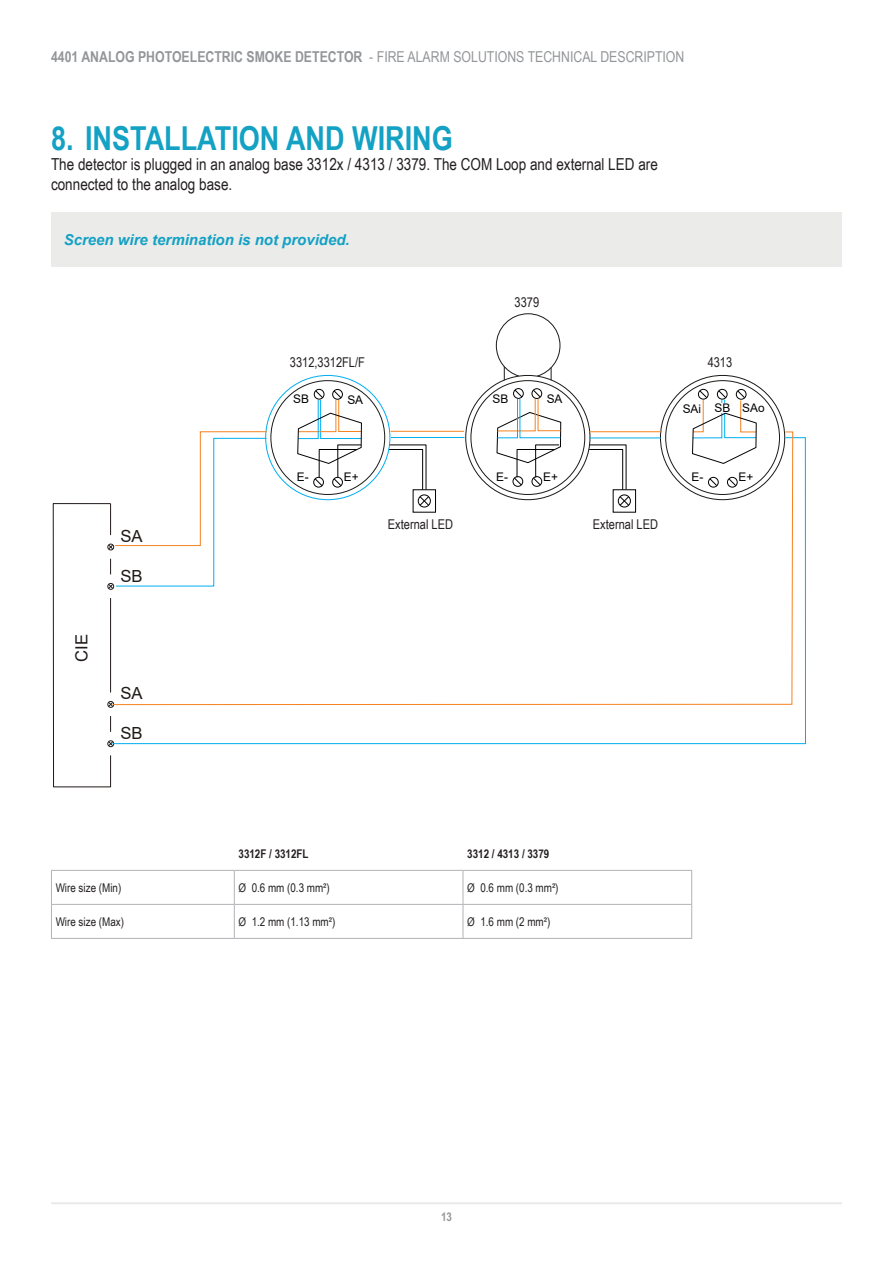
<style>
.page{position:relative;width:893px;height:1263px;background:#fff}
.page>*{position:absolute;margin:0;border:0;box-sizing:border-box;transform-origin:0 0}
.t1{font:700 33px "Arial Narrow";color:#13a1c4}
.t2{font:16.65px "Arial";color:#1f1a17}
.t3{font:16.5px "Arial Narrow";color:#231f20}
.t4{font:15px "Arial Narrow";color:#939598}
.NOTE{font:italic 700 15px "Arial";color:#13a1c4}
.Picture_text{font:13.5px "Arial Narrow";color:#231f20}
.Table_text{font:12px "Arial Narrow";color:#231f20}
.Table_text-2{font:700 12px "Arial Narrow";color:#231f20}
.t5{font:700 12px "Arial Narrow";color:#939598}
.t6{font:11.85px "Arial";color:#020204}
.s1{font-weight:700}
</style>
<div class="page">
<hr style="left:51px;top:1202px;width:791px;height:2px;background:#ebebea">
<div style="left:51px;top:213px;width:790px;height:54px;background:#ebebea"></div>
<div style="left:513px;top:388px;width:10px;height:11px;border:1px solid #020204;border-radius:50%"></div>
<div style="left:532px;top:388px;width:10px;height:11px;border:1px solid #020204;border-radius:50%"></div>
<svg style="left:495px;top:313px;width:66px;height:67px"></svg>
<svg style="left:268px;top:437px;width:538px;height:308px"></svg>
<svg style="left:52px;top:503px;width:216px;height:285px"></svg>
<svg style="left:112px;top:431px;width:682px;height:275px"></svg>
<hr style="left:391px;top:431px;width:73px;height:1px;background:#f58220">
<hr style="left:589px;top:431px;width:73px;height:1px;background:#f58220">
<hr style="left:391px;top:437px;width:73px;height:1px;background:#00aeef">
<hr style="left:589px;top:437px;width:72px;height:1px;background:#00aeef">
<div style="left:413px;top:489px;width:23px;height:24px;border:1px solid #000"></div>
<svg style="left:388px;top:444px;width:41px;height:62px"></svg>
<div style="left:418px;top:495px;width:13px;height:12px;border:1px solid #020204;border-radius:50%"></div>
<div style="left:613px;top:489px;width:23px;height:24px;border:1px solid #000"></div>
<svg style="left:588px;top:444px;width:41px;height:62px"></svg>
<div style="left:618px;top:495px;width:13px;height:12px;border:1px solid #020204;border-radius:50%"></div>
<div style="left:313px;top:477px;width:11px;height:10px;border:1px solid #020204;border-radius:50%"></div>
<div style="left:332px;top:477px;width:11px;height:10px;border:1px solid #020204;border-radius:50%"></div>
<div style="left:314px;top:389px;width:10px;height:10px;border:1px solid #020204;border-radius:50%"></div>
<svg style="left:297px;top:390px;width:65px;height:96px"></svg>
<div style="left:332px;top:389px;width:11px;height:10px;border:1px solid #020204;border-radius:50%"></div>
<svg style="left:710px;top:479px;width:6px;height:6px"></svg>
<div style="left:708px;top:477px;width:10px;height:10px;border:1px solid #020204;border-radius:50%"></div>
<svg style="left:729px;top:479px;width:6px;height:6px"></svg>
<div style="left:727px;top:477px;width:10px;height:10px;border:1px solid #020204;border-radius:50%"></div>
<div style="left:717px;top:389px;width:10px;height:10px;border:1px solid #020204;border-radius:50%"></div>
<div style="left:698px;top:389px;width:10px;height:10px;border:1px solid #020204;border-radius:50%"></div>
<svg style="left:692px;top:390px;width:65px;height:74px"></svg>
<div style="left:736px;top:389px;width:10px;height:10px;border:1px solid #020204;border-radius:50%"></div>
<svg style="left:496px;top:389px;width:65px;height:96px"></svg>
<hr style="left:51px;top:870px;width:183px;height:1px;background:#b2b3b7">
<hr style="left:51px;top:871px;width:1px;height:33px;background:#b2b3b7">
<hr style="left:234px;top:870px;width:229px;height:1px;background:#b2b3b7">
<hr style="left:234px;top:871px;width:1px;height:33px;background:#b2b3b7">
<hr style="left:463px;top:870px;width:229px;height:1px;background:#b2b3b7">
<hr style="left:463px;top:871px;width:1px;height:33px;background:#b2b3b7">
<hr style="left:691px;top:871px;width:1px;height:33px;background:#b2b3b7">
<hr style="left:51px;top:904px;width:183px;height:1px;background:#b2b3b7">
<hr style="left:51px;top:905px;width:1px;height:33px;background:#b2b3b7">
<hr style="left:234px;top:904px;width:229px;height:1px;background:#b2b3b7">
<hr style="left:234px;top:905px;width:1px;height:33px;background:#b2b3b7">
<hr style="left:463px;top:904px;width:229px;height:1px;background:#b2b3b7">
<hr style="left:463px;top:905px;width:1px;height:33px;background:#b2b3b7">
<hr style="left:691px;top:905px;width:1px;height:33px;background:#b2b3b7">
<hr style="left:51px;top:938px;width:183px;height:1px;background:#b2b3b7">
<hr style="left:234px;top:938px;width:229px;height:1px;background:#b2b3b7">
<hr style="left:463px;top:938px;width:229px;height:1px;background:#b2b3b7">
<p class="t4" style="left:51px;top:46px;width:635px"><span class="s1">4401 ANALOG PHOTOELECTRIC SMOKE DETECTOR</span> - FIRE ALARM SOLUTIONS TECHNICAL DESCRIPTION</p>
<p class="t1" style="left:51px;top:113px;width:403px">8. INSTALLATION AND WIRING</p>
<p class="t3" style="left:51px;top:152px;width:608px">The detector is plugged in an analog base 3312x / 4313 / 3379. The COM Loop and external LED are</p>
<p class="t3" style="left:51px;top:172px;width:183px">connected to the analog base.</p>
<p class="NOTE" style="left:64px;top:230px;width:287px">Screen wire termination is not provided.</p>
<p class="Picture_text" style="left:514px;top:292px;width:26px">3379</p>
<p class="Picture_text" style="left:290px;top:352px;width:77px">3312,3312FL/F</p>
<p class="Picture_text" style="left:708px;top:352px;width:26px">4313</p>
<p class="t6" style="left:493px;top:390px;width:17px">SB</p>
<p class="t6" style="left:293px;top:391px;width:17px">SB</p>
<p class="t6" style="left:547px;top:390px;width:17px">SA</p>
<p class="t6" style="left:347px;top:391px;width:17px">SA</p>
<p class="t6" style="left:683px;top:400px;width:49px">SAi SB</p>
<p class="t6" style="left:742px;top:400px;width:24px">SAo</p>
<p class="t2" style="left:70px;top:662px;width:29px;rotate:-90deg">CIE</p>
<p class="t2" style="left:120px;top:524px;width:24px">SA</p>
<p class="t2" style="left:120px;top:564px;width:24px">SB</p>
<p class="t2" style="left:120px;top:682px;width:24px">SA</p>
<p class="t2" style="left:120px;top:722px;width:24px">SB</p>
<p class="t6" style="left:297px;top:469px;width:13px">E-</p>
<p class="t6" style="left:344px;top:469px;width:16px">E+</p>
<p class="t6" style="left:496px;top:468px;width:13px">E-</p>
<p class="t6" style="left:543px;top:468px;width:16px">E+</p>
<p class="Picture_text" style="left:388px;top:514px;width:67px">External LED</p>
<p class="Picture_text" style="left:593px;top:514px;width:67px">External LED</p>
<p class="t6" style="left:692px;top:469px;width:13px">E-</p>
<p class="t6" style="left:739px;top:469px;width:16px">E+</p>
<p class="Table_text-2" style="left:239px;top:844px;width:72px">3312F / 3312FL</p>
<p class="Table_text-2" style="left:467px;top:844px;width:84px">3312 / 4313 / 3379</p>
<p class="Table_text" style="left:56px;top:879px;width:67px">Wire size (Min)</p>
<p class="Table_text" style="left:239px;top:879px;width:93px">Ø 0.6 mm (0.3 mm²)</p>
<p class="Table_text" style="left:467px;top:879px;width:93px">Ø 0.6 mm (0.3 mm²)</p>
<p class="Table_text" style="left:56px;top:913px;width:70px">Wire size (Max)</p>
<p class="Table_text" style="left:239px;top:913px;width:98px">Ø 1.2 mm (1.13 mm²)</p>
<p class="Table_text" style="left:467px;top:913px;width:85px">Ø 1.6 mm (2 mm²)</p>
<p class="t5" style="left:441px;top:1207px;width:12px">13</p>
</div>
